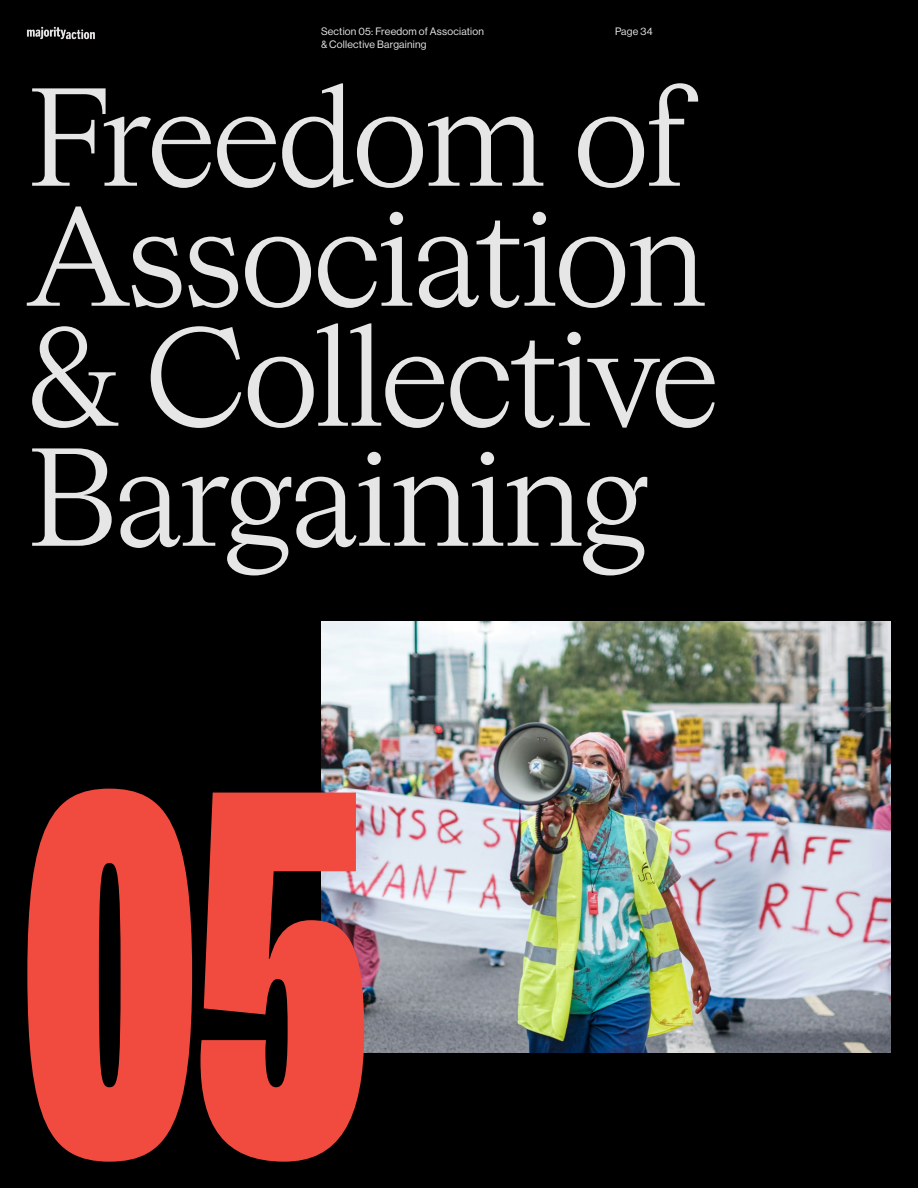
<style>
.page{position:relative;width:918px;height:1188px;background:#000}
.page>*{position:absolute;margin:0;border:0;box-sizing:border-box;transform-origin:0 0}
.t1{font:800 extra-condensed 555px "Roc Grotesk";color:#f04b3e}
.t2{font:135px/120px "HW Cigars";letter-spacing:-.025em;color:#e6e6e6}
.t3{font:10.5px/12.6px "N Haas Grotesk DS Pro 55 Rg";letter-spacing:.02em;color:#e6e6e6}
</style>
<div class="page">
<img style="left:321px;top:621px;width:570px;height:432px">
<img style="left:26px;top:26px;width:69px;height:13px">
<p class="t3" style="left:321px;top:25px;width:165px">Section 05: Freedom of Association &amp; Collective Bargaining</p>
<p class="t3" style="left:615px;top:25px;width:39px">Page 34</p>
<h2 class="t2" style="left:27px;top:71px;width:694px">Freedom of<br>Association &amp; Collective<br>Bargaining</h2>
<h1 class="t1" style="left:18px;top:651px;width:358px">05</h1>
</div>
